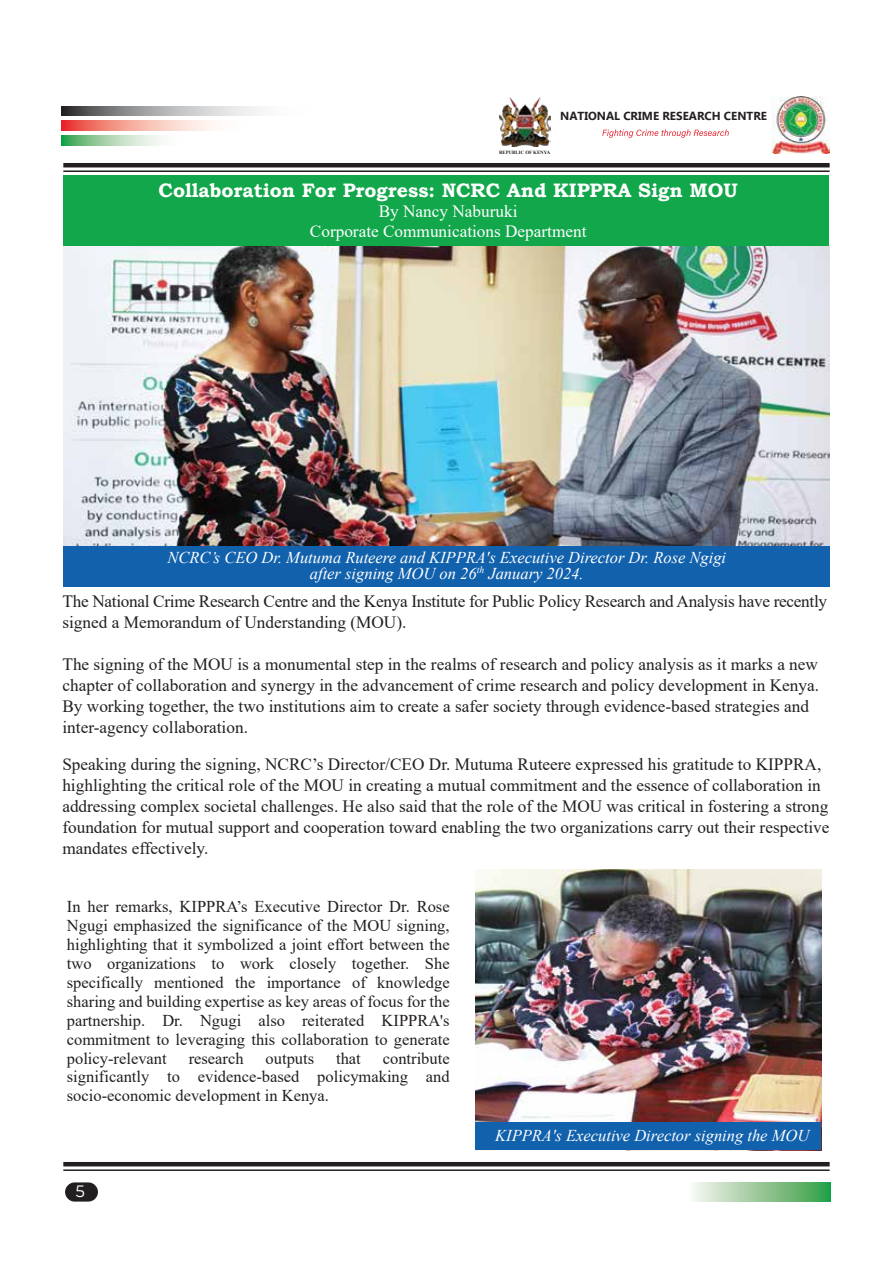
<style>
.page{position:relative;width:893px;height:1263px;background:#fff}
.page>*{position:absolute;margin:0;border:0;box-sizing:border-box;transform-origin:0 0}
.t1{font:700 19.5px "Bookman Old Style";color:#fff}
.t2{font:17.25px/21px "Times New Roman";color:#231f20}
.t3{font:17.25px/21px "Times New Roman";letter-spacing:-.02em;color:#231f20}
.t4{font:17.25px/20.1px "Times New Roman";color:#fff;text-align:center}
.t5{font:16.5px/18.9px "Times New Roman";color:#231f20;text-align:justify}
.t6{font:italic 16.5px/15.1px "Times New Roman";color:#fff;text-align:center}
.t7{font:16.5px "Acherus Grotesque";color:#fff}
.t8{font:700 11.55px "Ebrima";color:#231f20}
.t9{font:700 4.8px "Times New Roman";color:#231f20}
</style>
<div class="page">
<img style="left:63px;top:245px;width:766px;height:301px">
<div style="left:64px;top:175px;width:765px;height:70px;background:#11a74a"></div>
<img style="left:476px;top:870px;width:345px;height:252px">
<div style="left:476px;top:1122px;width:345px;height:28px;background:#1161ad"></div>
<div style="left:63px;top:546px;width:766px;height:41px;background:#1161ad"></div>
<hr style="left:63px;top:163px;width:767px;height:4px;background:#231f20">
<hr style="left:63px;top:170px;width:767px;height:2px;background:#231f20">
<div style="left:688px;top:1182px;width:142px;height:19px;background:linear-gradient(to right,#fff7f5,#339e45)"></div>
<hr style="left:63px;top:1162px;width:767px;height:4px;background:#231f20">
<hr style="left:63px;top:1169px;width:767px;height:2px;background:#231f20">
<img style="left:499px;top:98px;width:51px;height:48px">
<img style="left:772px;top:96px;width:58px;height:58px">
<svg style="left:602px;top:129px;width:127px;height:9px"></svg>
<svg style="left:62px;top:106px;width:197px;height:10px"></svg>
<svg style="left:62px;top:121px;width:153px;height:10px"></svg>
<svg style="left:62px;top:136px;width:98px;height:9px"></svg>
<div style="left:65px;top:1182px;width:33px;height:19px;background:#231f20;border-radius:10px"></div>
<p class="t8" style="left:560px;top:107px;width:208px">NATIONAL CRIME RESEARCH CENTRE</p>
<p class="t9" style="left:499px;top:149px;width:53px">REPUBLIC OF KENYA</p>
<p class="t1" style="left:159px;top:176px;width:581px">Collaboration For Progress: NCRC And KIPPRA Sign MOU</p>
<p class="t4" style="left:310px;top:201px;width:278px">By Nancy Naburuki<br>Corporate Communications Department</p>
<p class="t6" style="left:167px;top:550px;width:560px">NCRC’s CEO Dr. Mutuma Ruteere and KIPPRA's Executive Director Dr. Rose Ngigi after signing MOU on 26<sup>th</sup> January 2024.</p>
<p class="t3" style="left:62px;top:590px;width:766px">The National Crime Research Centre and the Kenya Institute for Public Policy Research and Analysis have recently signed a Memorandum of Understanding (MOU).</p>
<p class="t2" style="left:62px;top:653px;width:758px">The signing of the MOU is a monumental step in the realms of research and policy analysis as it marks a new chapter of collaboration and synergy in the advancement of crime research and policy development in Kenya.<br>By working together, the two institutions aim to create a safer society through evidence-based strategies and inter-agency collaboration.</p>
<p class="t2" style="left:62px;top:753px;width:769px">Speaking during the signing, NCRC’s Director/CEO Dr. Mutuma Ruteere expressed his gratitude to KIPPRA, highlighting the critical role of the MOU in creating a mutual commitment and the essence of collaboration in addressing complex societal challenges. He also said that the role of the MOU was critical in fostering a strong foundation for mutual support and cooperation toward enabling the two organizations carry out their respective mandates effectively.</p>
<p class="t5" style="left:67px;top:896px;width:384px">In her remarks, KIPPRA’s Executive Director Dr. Rose Ngugi emphasized the significance of the MOU signing, highlighting that it symbolized a joint effort between the two organizations to work closely together. She specifically mentioned the importance of knowledge sharing and building expertise as key areas of focus for the partnership. Dr. Ngugi also reiterated KIPPRA's commitment to leveraging this collaboration to generate policy-relevant</p>
<p class="t5" style="left:67px;top:1048px;width:384px;text-indent:316px">contribute significantly to evidence-based policymaking and socio-economic development in Kenya.</p>
<p class="t5" style="left:189px;top:1048px;width:56px">research</p>
<p class="t5" style="left:266px;top:1048px;width:50px">outputs</p>
<p class="t5" style="left:336px;top:1048px;width:26px">that</p>
<p class="t7" style="left:76px;top:1177px;width:11px">5</p>
<p class="t6" style="left:495px;top:1128px;width:316px">KIPPRA's Executive Director signing the MOU</p>
</div>
